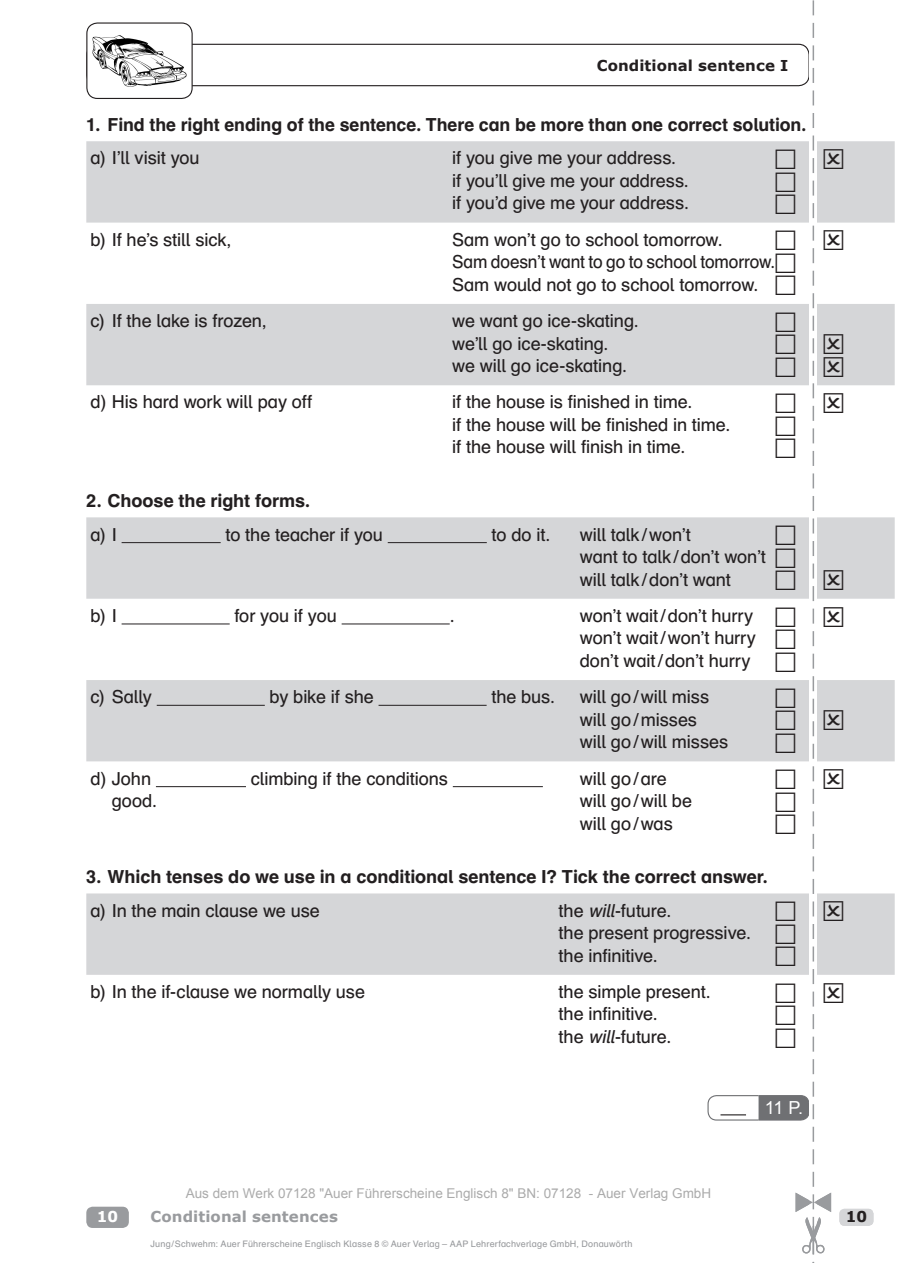
<style>
.page{position:relative;width:897px;height:1263px;background:#fff}
.page>*{position:absolute;margin:0;border:0;box-sizing:border-box;transform-origin:0 0}
.t1{font:18px/22.5px "Auer Schulbuch";letter-spacing:-.01em;color:#231f20}
.t2{font:700 18px "Auer Schulbuch";letter-spacing:-.005em;color:#231f20}
.t3{font:18px "Arial";color:#fff}
.t4{font:700 15px "Verdana";letter-spacing:.005em;color:#231f20}
.t5{font:700 15px "Verdana";letter-spacing:.005em;color:#999b9e}
.t6{font:700 15px "Verdana";color:#fff}
.t7{font:13.5px "Arial";color:#ababab}
.t8{font:9px "Auer Schulbuch";letter-spacing:.02em;color:#999b9e}
.s1{font-style:italic}
</style>
<div class="page">
<div style="left:86px;top:44px;width:723px;height:42px;border:1px solid #231f20;border-radius:11px"></div>
<div style="left:86px;top:1207px;width:43px;height:21px;background:#999b9e;border-radius:6px"></div>
<div style="left:839px;top:1209px;width:34px;height:17px;background:#d5d6d8;border-radius:5px"></div>
<div style="left:87px;top:23px;width:105px;height:75px;background:#fff;border-radius:11px"></div>
<img style="left:93px;top:35px;width:93px;height:51px">
<div style="left:86px;top:22px;width:107px;height:77px;border:1px solid #231f20;border-radius:11px"></div>
<svg style="left:86px;top:141px;width:808px;height:244px;fill:#d5d6d8"></svg>
<svg style="left:86px;top:517px;width:808px;height:244px;fill:#d5d6d8"></svg>
<hr style="left:122px;top:542px;width:99px;height:1px;background:#231f20">
<hr style="left:387px;top:542px;width:99px;height:1px;background:#231f20">
<hr style="left:122px;top:624px;width:108px;height:1px;background:#231f20">
<hr style="left:341px;top:624px;width:108px;height:1px;background:#231f20">
<hr style="left:157px;top:705px;width:108px;height:1px;background:#231f20">
<hr style="left:378px;top:705px;width:108px;height:1px;background:#231f20">
<hr style="left:156px;top:786px;width:90px;height:1px;background:#231f20">
<hr style="left:453px;top:786px;width:90px;height:1px;background:#231f20">
<div style="left:86px;top:893px;width:808px;height:82px;background:#d5d6d8"></div>
<svg style="left:706px;top:0;width:137px;height:1263px"></svg>
<p class="t4" style="left:596px;top:56px;width:193px">Conditional sentence I</p>
<p class="t2" style="left:86px;top:113px;width:721px">1. Find the right ending of the sentence. There can be more than one correct solution.</p>
<p class="t1" style="left:91px;top:146px;width:111px">a) I’ll visit you</p>
<p class="t1" style="left:452px;top:146px;width:238px">if you give me your address. if you’ll give me your address. if you’d give me your address.</p>
<p class="t1" style="left:91px;top:228px;width:142px">b) If he’s still sick,</p>
<p class="t1" style="left:452px;top:228px;width:324px">Sam won’t go to school tomorrow.<br>Sam doesn’t want to go to school tomorrow.<br>Sam would not go to school tomorrow.</p>
<p class="t1" style="left:91px;top:309px;width:178px">c) If the lake is frozen,</p>
<p class="t1" style="left:452px;top:309px;width:188px">we want go ice-skating. we’ll go ice-skating.<br>we will go ice-skating.</p>
<p class="t1" style="left:91px;top:390px;width:223px">d) His hard work will pay off</p>
<p class="t1" style="left:452px;top:390px;width:280px">if the house is finished in time.<br>if the house will be finished in time. if the house will finish in time.</p>
<p class="t2" style="left:86px;top:489px;width:225px">2. Choose the right forms.</p>
<p class="t1" style="left:91px;top:522px;width:28px">a) I</p>
<p class="t1" style="left:225px;top:522px;width:159px">to the teacher if you</p>
<p class="t1" style="left:491px;top:522px;width:60px">to do it.</p>
<p class="t1" style="left:579px;top:522px;width:188px">will talk / won’t<br>want to talk / don’t won’t will talk / don’t want</p>
<p class="t1" style="left:91px;top:604px;width:28px">b) I</p>
<p class="t1" style="left:234px;top:604px;width:104px">for you if you</p>
<p class="t1" style="left:449px;top:604px;width:7px">.</p>
<p class="t1" style="left:579px;top:604px;width:178px">won’t wait / don’t hurry won’t wait / won’t hurry don’t wait / don’t hurry</p>
<p class="t1" style="left:91px;top:685px;width:63px">c) Sally</p>
<p class="t1" style="left:269px;top:685px;width:106px">by bike if she</p>
<p class="t1" style="left:491px;top:685px;width:65px">the bus.</p>
<p class="t1" style="left:579px;top:685px;width:150px">will go / will miss will go / misses<br>will go / will misses</p>
<p class="t1" style="left:91px;top:766px;width:62px">d) John</p>
<p class="t1" style="left:251px;top:766px;width:199px">climbing if the conditions</p>
<p class="t1" style="left:579px;top:766px;width:88px">will go / are</p>
<p class="t1" style="left:112px;top:789px;width:47px">good.</p>
<p class="t1" style="left:579px;top:789px;width:114px">will go / will be will go / was</p>
<p class="t2" style="left:86px;top:865px;width:683px">3. Which tenses do we use in a conditional sentence I? Tick the correct answer.</p>
<p class="t1" style="left:91px;top:899px;width:231px">a) In the main clause we use</p>
<p class="t1" style="left:558px;top:899px;width:194px">the <span class="s1">will</span>-future.<br>the present progressive. the infinitive.</p>
<p class="t1" style="left:91px;top:980px;width:276px">b) In the if-clause we normally use</p>
<p class="t1" style="left:558px;top:980px;width:154px">the simple present. the infinitive.<br>the <span class="s1">will</span>-future.</p>
<p class="t7" style="left:186px;top:1184px;width:527px">Aus dem Werk 07128 "Auer Führerscheine Englisch 8" BN: 07128 - Auer Verlag GmbH</p>
<p class="t6" style="left:97px;top:1207px;width:23px">10</p>
<p class="t5" style="left:150px;top:1207px;width:189px">Conditional sentences</p>
<p class="t8" style="left:150px;top:1238px;width:483px">Jung / Schwehm: Auer Führerscheine Englisch Klasse 8 © Auer Verlag – AAP Lehrerfachverlage GmbH, Donauwörth</p>
<p class="t3" style="left:764px;top:1095px;width:40px">11 P.</p>
<p class="t4" style="left:845px;top:1207px;width:23px">10</p>
</div>
